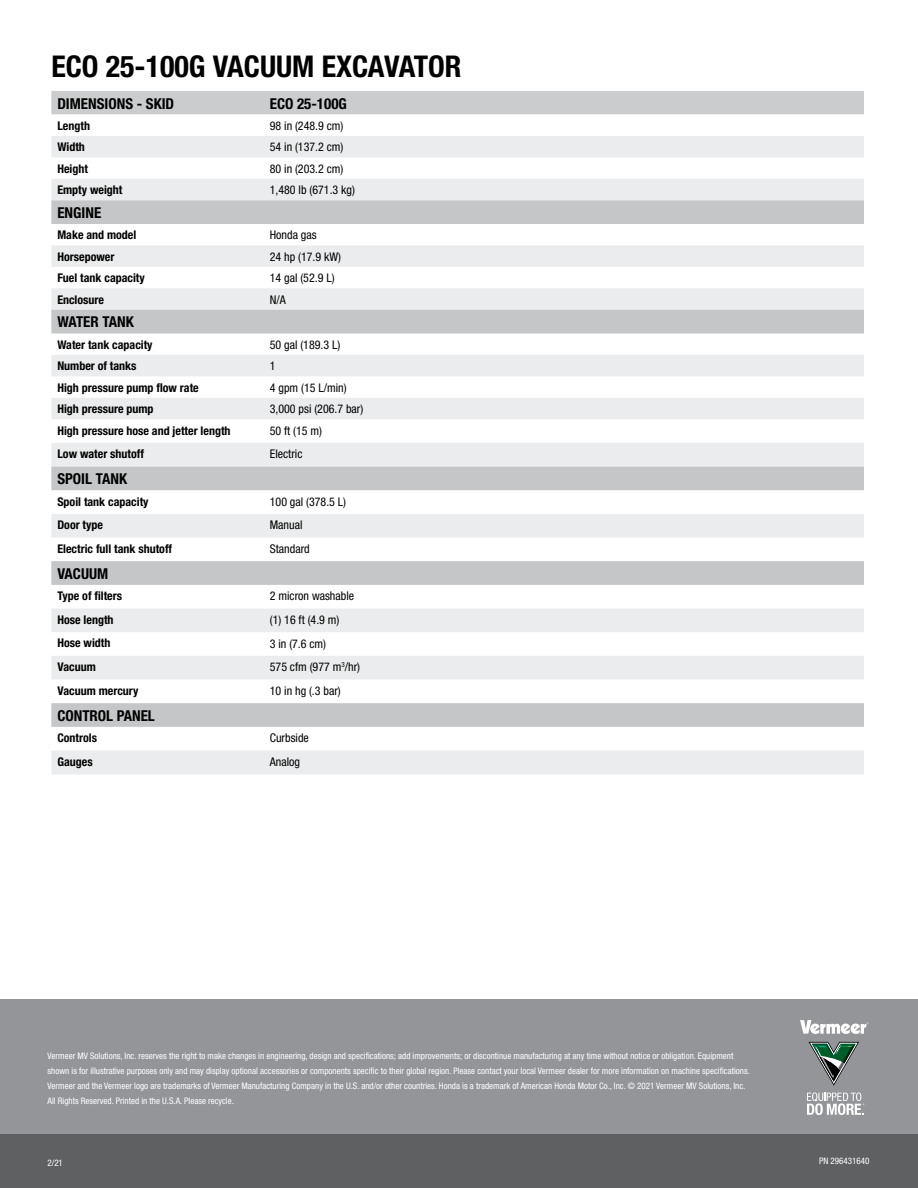
<style>
.page{position:relative;width:918px;height:1188px;background:#fff}
.page>*{position:absolute;margin:0;border:0;box-sizing:border-box;transform-origin:0 0}
.t1{font:700 condensed 30px "Helvetica Neue";color:#000}
.t2{font:700 condensed 15px "Helvetica Neue";color:#000}
.t3{font:700 condensed 12px "Helvetica Neue";color:#000}
.t4{font:condensed 12px "Helvetica Neue";color:#000}
.t5{font:condensed 9px/15px "Helvetica Neue";color:#fff}
</style>
<div class="page">
<div style="left:0;top:999px;width:918px;height:151px;background:#939598"></div>
<svg style="left:800px;top:1020px;width:68px;height:14px"></svg>
<svg style="left:807px;top:1092px;width:57px;height:23px"></svg>
<svg style="left:809px;top:1042px;width:50px;height:44px"></svg>
<div style="left:0;top:1134px;width:918px;height:54px;background:#5f6062"></div>
<div style="left:51px;top:91px;width:813px;height:24px;background:#cbccce"></div>
<svg style="left:51px;top:136px;width:813px;height:543px;fill:#ebeced"></svg>
<div style="left:51px;top:200px;width:813px;height:24px;background:#c4c6c8"></div>
<svg style="left:51px;top:310px;width:813px;height:275px"></svg>
<div style="left:51px;top:703px;width:813px;height:24px;background:#c4c6c8"></div>
<div style="left:51px;top:751px;width:813px;height:23px;background:#ebeced"></div>
<h1 class="t1" style="left:51px;top:48px;width:412px">ECO 25-100G VACUUM EXCAVATOR</h1>
<h2 class="t2" style="left:57px;top:94px;width:118px">DIMENSIONS - SKID</h2>
<h2 class="t2" style="left:270px;top:94px;width:79px">ECO 25-100G</h2>
<h3 class="t3" style="left:57px;top:118px;width:34px">Length</h3>
<h3 class="t4" style="left:270px;top:119px;width:75px">98 in (248.9 cm)</h3>
<h3 class="t3" style="left:57px;top:140px;width:29px">Width</h3>
<h3 class="t4" style="left:270px;top:140px;width:75px">54 in (137.2 cm)</h3>
<h3 class="t3" style="left:57px;top:161px;width:32px">Height</h3>
<h3 class="t4" style="left:270px;top:162px;width:75px">80 in (203.2 cm)</h3>
<h3 class="t3" style="left:57px;top:183px;width:67px">Empty weight</h3>
<h3 class="t4" style="left:270px;top:183px;width:87px">1,480 lb (671.3 kg)</h3>
<h2 class="t2" style="left:57px;top:204px;width:45px">ENGINE</h2>
<h3 class="t3" style="left:57px;top:228px;width:81px">Make and model</h3>
<h3 class="t4" style="left:270px;top:228px;width:48px">Honda gas</h3>
<h3 class="t3" style="left:57px;top:249px;width:59px">Horsepower</h3>
<h3 class="t4" style="left:270px;top:250px;width:73px">24 hp (17.9 kW)</h3>
<h3 class="t3" style="left:57px;top:271px;width:89px">Fuel tank capacity</h3>
<h3 class="t4" style="left:270px;top:271px;width:66px">14 gal (52.9 L)</h3>
<h3 class="t3" style="left:57px;top:292px;width:48px">Enclosure</h3>
<h3 class="t4" style="left:270px;top:293px;width:18px">N/A</h3>
<h2 class="t2" style="left:57px;top:313px;width:78px">WATER TANK</h2>
<h3 class="t3" style="left:57px;top:337px;width:97px">Water tank capacity</h3>
<h3 class="t4" style="left:270px;top:338px;width:72px">50 gal (189.3 L)</h3>
<h3 class="t3" style="left:57px;top:359px;width:81px">Number of tanks</h3>
<h3 class="t4" style="left:270px;top:359px;width:7px">1</h3>
<h3 class="t3" style="left:57px;top:380px;width:143px">High pressure pump flow rate</h3>
<h3 class="t4" style="left:270px;top:381px;width:78px">4 gpm (15 L/min)</h3>
<h3 class="t3" style="left:57px;top:402px;width:98px">High pressure pump</h3>
<h3 class="t4" style="left:270px;top:402px;width:95px">3,000 psi (206.7 bar)</h3>
<h3 class="t3" style="left:57px;top:423px;width:175px">High pressure hose and jetter length</h3>
<h3 class="t4" style="left:270px;top:424px;width:54px">50 ft (15 m)</h3>
<h3 class="t3" style="left:57px;top:447px;width:88px">Low water shutoff</h3>
<h3 class="t4" style="left:270px;top:447px;width:34px">Electric</h3>
<h2 class="t2" style="left:57px;top:470px;width:71px">SPOIL TANK</h2>
<h3 class="t3" style="left:57px;top:494px;width:93px">Spoil tank capacity</h3>
<h3 class="t4" style="left:270px;top:494px;width:78px">100 gal (378.5 L)</h3>
<h3 class="t3" style="left:57px;top:518px;width:47px">Door type</h3>
<h3 class="t4" style="left:270px;top:518px;width:34px">Manual</h3>
<h3 class="t3" style="left:57px;top:541px;width:116px">Electric full tank shutoff</h3>
<h3 class="t4" style="left:270px;top:542px;width:41px">Standard</h3>
<h2 class="t2" style="left:57px;top:564px;width:52px">VACUUM</h2>
<h3 class="t3" style="left:57px;top:589px;width:66px">Type of filters</h3>
<h3 class="t4" style="left:270px;top:589px;width:86px">2 micron washable</h3>
<h3 class="t3" style="left:57px;top:612px;width:58px">Hose length</h3>
<h3 class="t4" style="left:270px;top:613px;width:71px">(1) 16 ft (4.9 m)</h3>
<h3 class="t3" style="left:57px;top:636px;width:55px">Hose width</h3>
<h3 class="t4" style="left:270px;top:636px;width:58px">3 in (7.6 cm)</h3>
<h3 class="t3" style="left:57px;top:660px;width:40px">Vacuum</h3>
<h3 class="t4" style="left:270px;top:660px;width:92px">575 cfm (977 m<sup>3</sup>/hr)</h3>
<h3 class="t3" style="left:57px;top:683px;width:83px">Vacuum mercury</h3>
<h3 class="t4" style="left:270px;top:684px;width:73px">10 in hg (.3 bar)</h3>
<h2 class="t2" style="left:57px;top:706px;width:99px">CONTROL PANEL</h2>
<h3 class="t3" style="left:57px;top:731px;width:41px">Controls</h3>
<h3 class="t4" style="left:270px;top:731px;width:41px">Curbside</h3>
<h3 class="t3" style="left:57px;top:754px;width:37px">Gauges</h3>
<h3 class="t4" style="left:270px;top:755px;width:32px">Analog</h3>
<p class="t5" style="left:48px;top:1049px;width:704px">Vermeer MV Solutions, Inc. reserves the right to make changes in engineering, design and specifications; add improvements; or discontinue manufacturing at any time without notice or obligation. Equipment shown is for illustrative purposes only and may display optional accessories or components specific to their global region. Please contact your local Vermeer dealer for more information on machine specifications.<br>Vermeer and the Vermeer logo are trademarks of Vermeer Manufacturing Company in the U.S. and/or other countries. Honda is a trademark of American Honda Motor Co., Inc. © 2021 Vermeer MV Solutions, Inc.<br>All Rights Reserved. Printed in the U.S.A. Please recycle.</p>
<p class="t5" style="left:48px;top:1155px;width:17px">2/21</p>
<p class="t5" style="left:819px;top:1154px;width:52px">PN 296431640</p>
</div>
